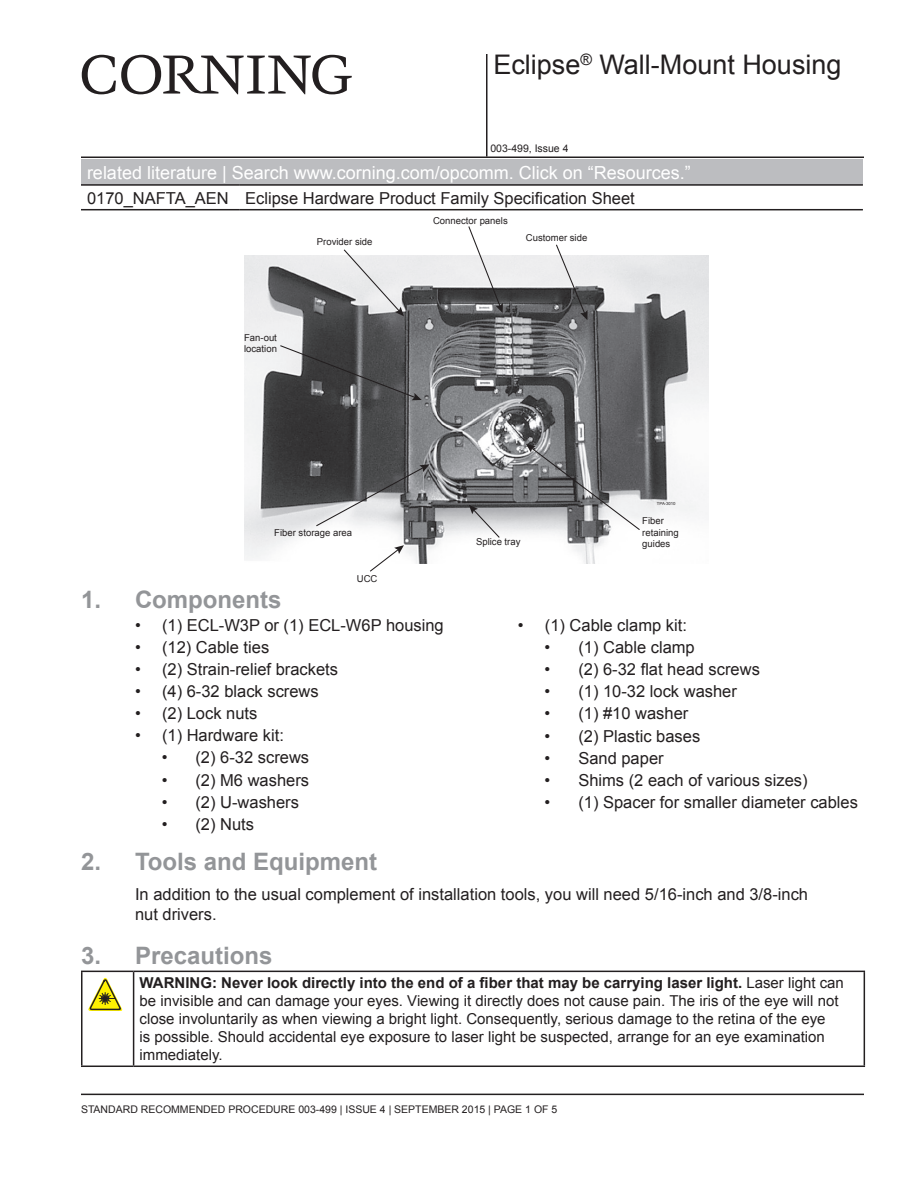
<style>
.page{position:relative;width:918px;height:1188px;background:#fff}
.page>*{position:absolute;margin:0;border:0;box-sizing:border-box;transform-origin:0 0}
.t1{font:27px "Arial";color:#231f20}
.t2{font:700 24px "Arial";color:#939598}
.Table_Heading_White{font:18px "Arial";color:#fff}
.Paratext{font:16.5px/19.8px "Arial";color:#231f20}
.t3{font:15px/18px "Arial";color:#231f20}
.Part_Number_Version{font:10.5px "Arial";color:#231f20}
.t4{font:9.6px/11.4px "Arial";color:#231f20}
.t5{font:4.2px "Arial";color:#231f20}
.s1{font-weight:700}
</style>
<div class="page">
<svg style="left:82px;top:55px;width:270px;height:39px"></svg>
<hr style="left:486px;top:54px;width:2px;height:103px;background:#231f20">
<hr style="left:81px;top:1094px;width:783px;height:1px;background:#231f20">
<hr style="left:81px;top:157px;width:783px;height:1px;background:#231f20">
<div style="left:81px;top:160px;width:782px;height:25px;background:#bcbdc0"></div>
<hr style="left:81px;top:184px;width:158px;height:2px;background:#231f20">
<hr style="left:239px;top:184px;width:624px;height:2px;background:#231f20">
<hr style="left:81px;top:209px;width:158px;height:1px;background:#231f20">
<hr style="left:239px;top:209px;width:624px;height:1px;background:#231f20">
<hr style="left:81px;top:971px;width:53px;height:1px;background:#231f20">
<hr style="left:81px;top:972px;width:1px;height:94px;background:#231f20">
<hr style="left:134px;top:971px;width:731px;height:1px;background:#231f20">
<hr style="left:133px;top:972px;width:1px;height:94px;background:#231f20">
<hr style="left:864px;top:972px;width:1px;height:94px;background:#231f20">
<hr style="left:81px;top:1066px;width:53px;height:1px;background:#231f20">
<hr style="left:134px;top:1066px;width:731px;height:1px;background:#231f20">
<svg style="left:88px;top:977px;width:34px;height:34px"></svg>
<img style="left:244px;top:256px;width:464px;height:307px">
<svg style="left:343px;top:249px;width:61px;height:67px"></svg>
<svg style="left:467px;top:226px;width:36px;height:87px"></svg>
<svg style="left:555px;top:244px;width:33px;height:76px"></svg>
<svg style="left:526px;top:444px;width:115px;height:87px;background:#88898b"></svg>
<svg style="left:469px;top:505px;width:32px;height:34px"></svg>
<svg style="left:369px;top:545px;width:35px;height:27px"></svg>
<svg style="left:315px;top:464px;width:114px;height:63px;background:#858688"></svg>
<svg style="left:279px;top:344px;width:143px;height:56px;background:#5a5a5c"></svg>
<p class="t1" style="left:493px;top:47px;width:350px">Eclipse<sup>®</sup> Wall-Mount Housing</p>
<p class="Part_Number_Version" style="left:490px;top:142px;width:80px">003-499, Issue 4</p>
<p class="Table_Heading_White" style="left:87px;top:161px;width:605px">related literature | Search www.corning.com/opcomm. Click on “Resources.”</p>
<p class="Paratext" style="left:87px;top:188px;width:143px">0170_NAFTA_AEN</p>
<p class="Paratext" style="left:245px;top:188px;width:391px">Eclipse Hardware Product Family Specification Sheet</p>
<p class="t4" style="left:244px;top:332px;width:34px">Fan-out location</p>
<p class="t4" style="left:317px;top:236px;width:57px">Provider side</p>
<p class="t4" style="left:433px;top:215px;width:76px">Connector panels</p>
<p class="t4" style="left:526px;top:232px;width:63px">Customer side</p>
<p class="t4" style="left:274px;top:527px;width:79px">Fiber storage area</p>
<p class="t4" style="left:357px;top:573px;width:22px">UCC</p>
<p class="t5" style="left:657px;top:501px;width:20px">TPA-3010</p>
<p class="t4" style="left:642px;top:515px;width:38px">Fiber retaining</p>
<p class="t4" style="left:476px;top:536px;width:46px">Splice tray</p>
<p class="t4" style="left:642px;top:538px;width:30px">guides</p>
<p class="t2" style="left:81px;top:583px;width:202px">1. Components</p>
<p class="Paratext" style="left:135px;top:615px;width:310px">• (1) ECL-W3P or (1) ECL-W6P housing</p>
<p class="Paratext" style="left:135px;top:637px;width:136px">• (12) Cable ties</p>
<p class="Paratext" style="left:135px;top:659px;width:205px">• (2) Strain-relief brackets</p>
<p class="Paratext" style="left:135px;top:682px;width:185px">• (4) 6-32 black screws</p>
<p class="Paratext" style="left:135px;top:704px;width:124px">• (2) Lock nuts</p>
<p class="Paratext" style="left:135px;top:726px;width:150px">• (1) Hardware kit:</p>
<p class="Paratext" style="left:162px;top:748px;width:149px">• (2) 6-32 screws</p>
<p class="Paratext" style="left:162px;top:770px;width:149px">• (2) M6 washers</p>
<p class="Paratext" style="left:162px;top:792px;width:139px">• (2) U-washers</p>
<p class="Paratext" style="left:162px;top:814px;width:94px">• (2) Nuts</p>
<p class="t2" style="left:81px;top:845px;width:298px">2. Tools and Equipment</p>
<p class="Paratext" style="left:135px;top:884px;width:675px">In addition to the usual complement of installation tools, you will need 5/16-inch and 3/8-inch nut drivers.</p>
<p class="t2" style="left:81px;top:940px;width:193px">3. Precautions</p>
<p class="t3" style="left:140px;top:974px;width:706px"><span class="s1">WARNING: Never look directly into the end of a fiber that may be carrying laser light.</span> Laser light can be invisible and can damage your eyes. Viewing it directly does not cause pain. The iris of the eye will not close involuntarily as when viewing a bright light. Consequently, serious damage to the retina of the eye<br>is possible. Should accidental eye exposure to laser light be suspected, arrange for an eye examination immediately.</p>
<p class="Paratext" style="left:518px;top:615px;width:171px">• (1) Cable clamp kit:</p>
<p class="Paratext" style="left:545px;top:638px;width:152px">• (1) Cable clamp</p>
<p class="Paratext" style="left:545px;top:660px;width:217px">• (2) 6-32 flat head screws</p>
<p class="Paratext" style="left:545px;top:682px;width:194px">• (1) 10-32 lock washer</p>
<p class="Paratext" style="left:545px;top:704px;width:145px">• (1) #10 washer</p>
<p class="Paratext" style="left:545px;top:726px;width:157px">• (2) Plastic bases</p>
<p class="Paratext" style="left:545px;top:748px;width:121px">• Sand paper</p>
<p class="Paratext" style="left:545px;top:770px;width:264px">• Shims (2 each of various sizes)</p>
<p class="Paratext" style="left:545px;top:792px;width:315px">• (1) Spacer for smaller diameter cables</p>
<p class="Part_Number_Version" style="left:81px;top:1103px;width:329px">STANDARD RECOMMENDED PROCEDURE 003-499 | ISSUE 4 | Septem</p>
<p class="Part_Number_Version" style="left:437px;top:1103px;width:121px">ber 2015 | PAGE 1 OF 5</p>
</div>
